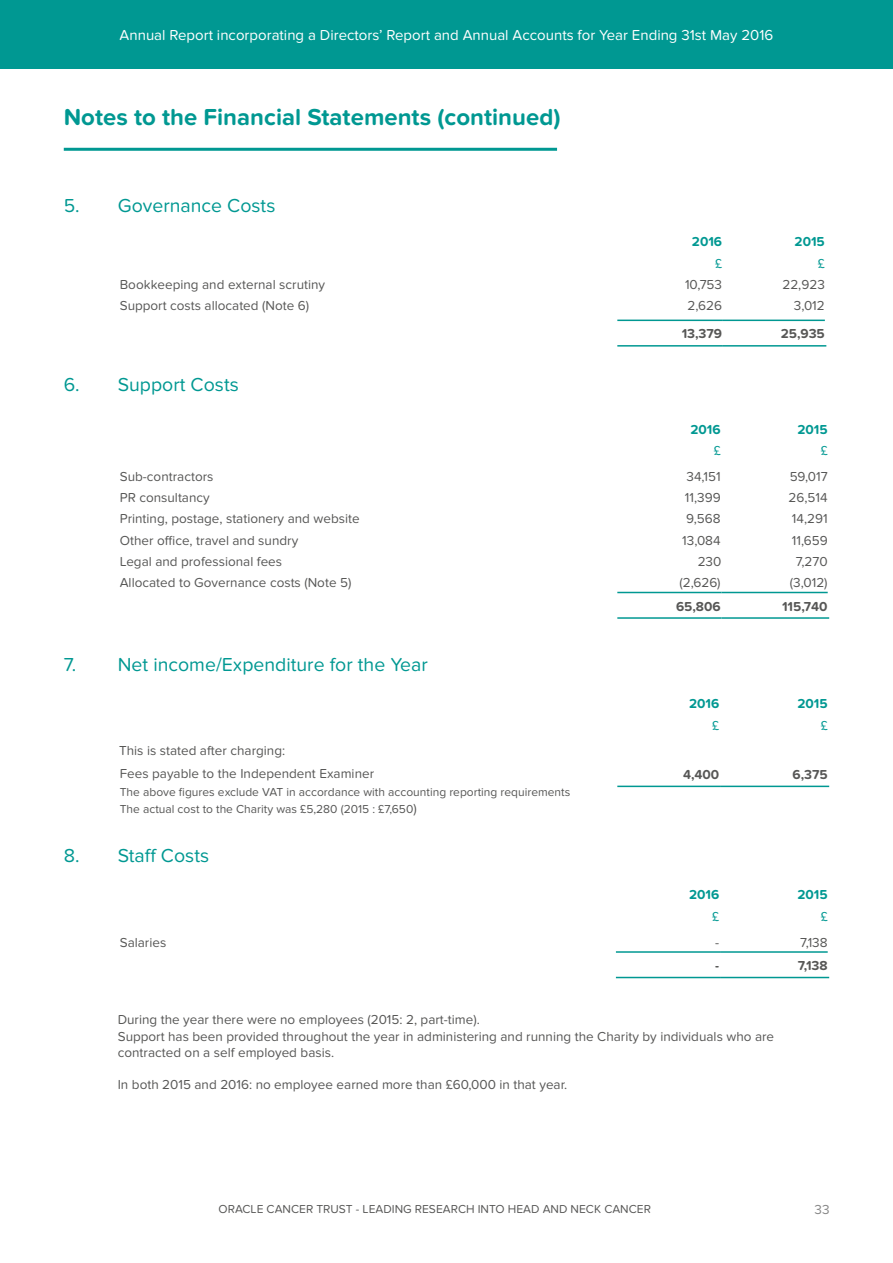
<style>
.page{position:relative;width:893px;height:1263px;background:#fff}
.page>*{position:absolute;margin:0;border:0;box-sizing:border-box;transform-origin:0 0}
.t1{font:700 24px "Proxima Nova Soft";color:#009892}
.t2{font:19.5px "Proxima Nova Soft";color:#009892}
.t3{font:15px "Proxima Nova Soft";color:#fff}
.t4{font:13.5px/16.2px "Proxima Nova Soft";color:#575756}
.t5{font:700 13.5px "Proxima Nova Soft";color:#575756}
.t6{font:700 13.5px "Proxima Nova Soft";color:#009892}
.t7{font:13.5px "Proxima Nova Soft";color:#009892}
.t8{font:13.5px "Proxima Nova Soft";color:#878787}
.t9{font:12px/16.2px "Proxima Nova Soft";color:#575756}
.s1{font-size:13.5px}
</style>
<div class="page">
<div style="left:0;top:0;width:893px;height:68px;background:#009892"></div>
<hr style="left:617px;top:320px;width:106px;height:1px;background:#009892">
<hr style="left:723px;top:320px;width:102px;height:1px;background:#009892">
<hr style="left:617px;top:345px;width:106px;height:2px;background:#009892">
<hr style="left:723px;top:345px;width:103px;height:2px;background:#009892">
<hr style="left:617px;top:592px;width:104px;height:1px;background:#009892">
<hr style="left:721px;top:592px;width:107px;height:1px;background:#009892">
<hr style="left:617px;top:617px;width:104px;height:2px;background:#009892">
<hr style="left:721px;top:617px;width:108px;height:2px;background:#009892">
<hr style="left:617px;top:786px;width:103px;height:1px;background:#009892">
<hr style="left:720px;top:786px;width:109px;height:1px;background:#009892">
<hr style="left:616px;top:951px;width:104px;height:2px;background:#009892">
<hr style="left:720px;top:951px;width:108px;height:2px;background:#009892">
<hr style="left:616px;top:977px;width:104px;height:1px;background:#009892">
<hr style="left:720px;top:977px;width:109px;height:1px;background:#009892">
<hr style="left:64px;top:148px;width:493px;height:3px;background:#009892">
<p class="t3" style="left:120px;top:26px;width:655px">Annual Report incorporating a Directors’ Report and Annual Accounts for Year Ending 31st May 2016</p>
<h1 class="t1" style="left:64px;top:103px;width:498px">Notes to the Financial Statements (continued)</h1>
<h2 class="t2" style="left:64px;top:194px;width:213px">5. Governance Costs</h2>
<p class="t6" style="left:692px;top:234px;width:32px">2016</p>
<p class="t6" style="left:795px;top:234px;width:32px">2015</p>
<p class="t7" style="left:715px;top:255px;width:8px">£</p>
<p class="t7" style="left:818px;top:255px;width:8px">£</p>
<p class="t4" style="left:120px;top:277px;width:207px">Bookkeeping and external scrutiny</p>
<p class="t4" style="left:685px;top:277px;width:39px">10,753</p>
<p class="t4" style="left:782px;top:277px;width:44px">22,923</p>
<p class="t4" style="left:120px;top:298px;width:191px">Support costs allocated (Note 6)</p>
<p class="t4" style="left:688px;top:298px;width:36px">2,626</p>
<p class="t4" style="left:794px;top:298px;width:32px">3,012</p>
<p class="t5" style="left:682px;top:326px;width:42px">13,379</p>
<p class="t5" style="left:781px;top:326px;width:46px">25,935</p>
<h2 class="t2" style="left:64px;top:373px;width:177px">6. Support Costs</h2>
<p class="t6" style="left:690px;top:421px;width:32px">2016</p>
<p class="t6" style="left:797px;top:421px;width:32px">2015</p>
<p class="t7" style="left:714px;top:443px;width:8px">£</p>
<p class="t7" style="left:821px;top:443px;width:8px">£</p>
<p class="t4" style="left:120px;top:468px;width:95px">Sub-contractors</p>
<p class="t4" style="left:686px;top:468px;width:36px">34,151</p>
<p class="t4" style="left:790px;top:468px;width:40px">59,017</p>
<p class="t4" style="left:120px;top:490px;width:92px">PR consultancy</p>
<p class="t4" style="left:685px;top:490px;width:37px">11,399</p>
<p class="t4" style="left:789px;top:490px;width:41px">26,514</p>
<p class="t4" style="left:120px;top:511px;width:241px">Printing, postage, stationery and website</p>
<p class="t4" style="left:686px;top:511px;width:36px">9,568</p>
<p class="t4" style="left:792px;top:511px;width:37px">14,291</p>
<p class="t4" style="left:120px;top:532px;width:180px">Other office, travel and sundry</p>
<p class="t4" style="left:682px;top:532px;width:40px">13,084</p>
<p class="t4" style="left:792px;top:532px;width:37px">11,659</p>
<p class="t4" style="left:120px;top:553px;width:164px">Legal and professional fees</p>
<p class="t4" style="left:698px;top:554px;width:25px">230</p>
<p class="t4" style="left:796px;top:554px;width:33px">7,270</p>
<p class="t4" style="left:120px;top:575px;width:233px">Allocated to Governance costs (Note 5)</p>
<p class="t4" style="left:679px;top:574px;width:43px">(2,626)</p>
<p class="t4" style="left:790px;top:574px;width:39px">(3,012)</p>
<p class="t5" style="left:676px;top:598px;width:46px">65,806</p>
<p class="t5" style="left:782px;top:598px;width:47px">115,740</p>
<h2 class="t2" style="left:64px;top:653px;width:366px">7. Net income/Expenditure for the Year</h2>
<p class="t4" style="left:119px;top:740px;width:257px;line-height:23px">This is stated after charging:<br>Fees payable to the Independent Examiner</p>
<p class="t9" style="left:120px;top:784px;width:452px">The above figures exclude VAT in accordance with accounting reporting requirements<br>The actual cost to the Charity was £5,280 (2015 : £7,650<span class="s1">)</span></p>
<h2 class="t2" style="left:64px;top:844px;width:147px">8. Staff Costs</h2>
<p class="t6" style="left:689px;top:696px;width:32px">2016</p>
<p class="t6" style="left:797px;top:696px;width:32px">2015</p>
<p class="t7" style="left:712px;top:717px;width:8px">£</p>
<p class="t7" style="left:821px;top:717px;width:8px">£</p>
<p class="t5" style="left:683px;top:766px;width:38px">4,400</p>
<p class="t5" style="left:792px;top:766px;width:37px">6,375</p>
<p class="t6" style="left:689px;top:887px;width:32px">2016</p>
<p class="t6" style="left:797px;top:887px;width:32px">2015</p>
<p class="t7" style="left:712px;top:908px;width:8px">£</p>
<p class="t7" style="left:821px;top:908px;width:8px">£</p>
<p class="t4" style="left:120px;top:934px;width:48px">Salaries</p>
<p class="t4" style="left:715px;top:934px;width:6px">-</p>
<p class="t4" style="left:800px;top:934px;width:29px">7,138</p>
<p class="t5" style="left:715px;top:958px;width:6px">-</p>
<p class="t5" style="left:798px;top:958px;width:31px">7,138</p>
<p class="t4" style="left:118px;top:1012px;width:658px">During the year there were no employees (2015: 2, part-time).<br>Support has been provided throughout the year in administering and running the Charity by individuals who are contracted on a self employed basis.</p>
<p class="t4" style="left:118px;top:1077px;width:451px">In both 2015 and 2016: no employee earned more than £60,000 in that year.</p>
<p class="t9" style="left:219px;top:1201px;width:434px">ORACLE CANCER TRUST - LEADING RESEARCH INTO HEAD AND NECK CANCER</p>
<p class="t8" style="left:815px;top:1201px;width:17px">33</p>
</div>
